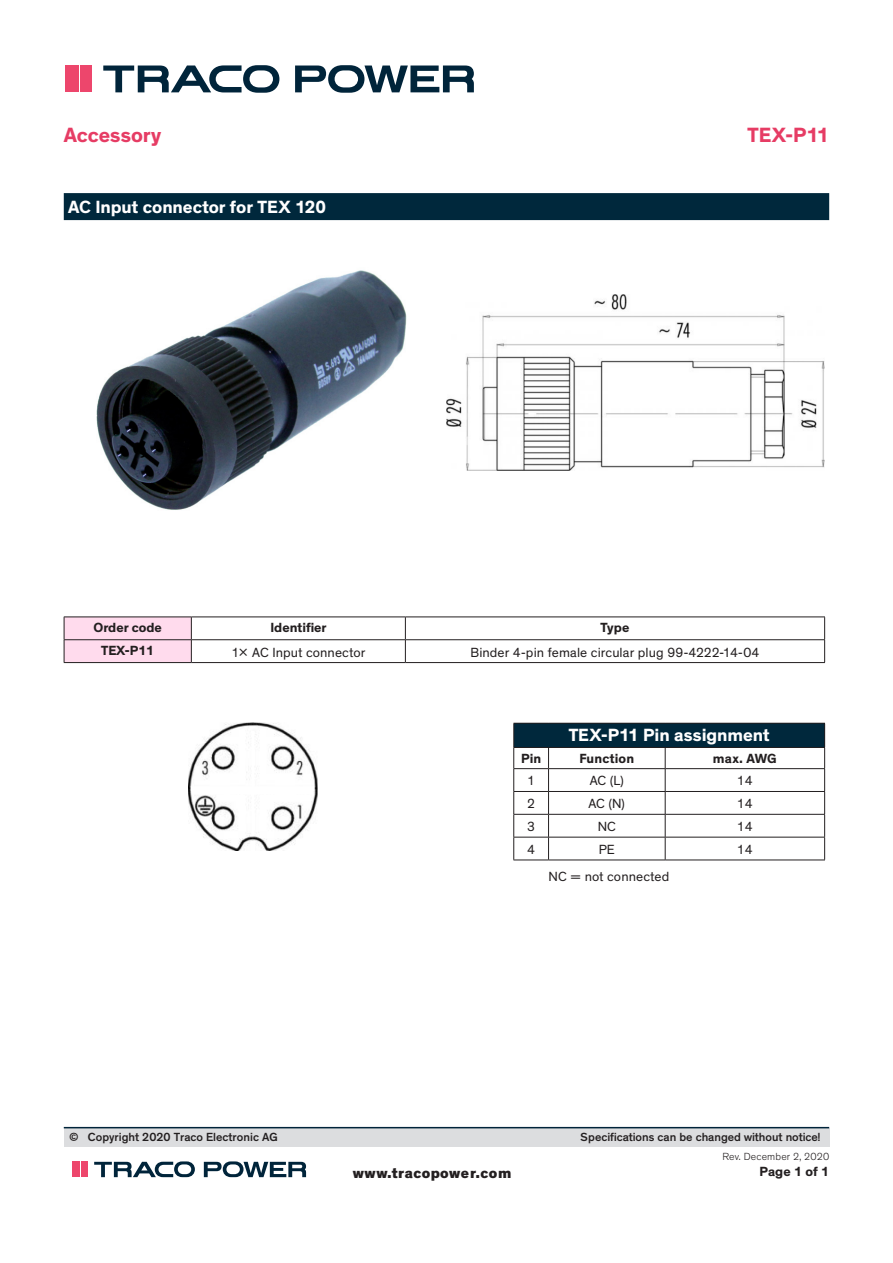
<style>
.page{position:relative;width:893px;height:1263px;background:#fff}
.page>*{position:absolute;margin:0;border:0;box-sizing:border-box;transform-origin:0 0}
.t1{font:700 21px "Theinhardt";letter-spacing:.005em;color:#e63c64}
.Liste_Titel_Heavy{font:700 18px "Theinhardt";letter-spacing:-.005em;color:#fff}
.t2{font:800 15px "Theinhardt";letter-spacing:.025em;color:#231f20}
.Tabelle_Heavy{font:13.5px "Theinhardt";letter-spacing:.01em;color:#231f20}
.Tabelle_Heavy-2{font:700 13.5px "Theinhardt";color:#231f20}
.t3{font:500 12px "Theinhardt";color:#231f20}
.t4{font:300 10.5px "Theinhardt";letter-spacing:.015em;color:#231f20}
</style>
<div class="page">
<svg style="left:103px;top:65px;width:176px;height:28px"></svg>
<svg style="left:295px;top:65px;width:179px;height:28px"></svg>
<div style="left:65px;top:66px;width:11px;height:26px;background:#ed466c"></div>
<div style="left:80px;top:66px;width:12px;height:26px;background:#ed466c"></div>
<svg style="left:78px;top:66px;width:1px;height:26px"></svg>
<div style="left:64px;top:1128px;width:765px;height:18px;background:#dcdddf"></div>
<hr style="left:64px;top:1127px;width:765px;height:1px;background:#00243a">
<svg style="left:94px;top:1161px;width:101px;height:16px"></svg>
<svg style="left:204px;top:1161px;width:102px;height:16px"></svg>
<div style="left:72px;top:1162px;width:7px;height:15px;background:#ed466c"></div>
<div style="left:81px;top:1162px;width:7px;height:15px;background:#ed466c"></div>
<div style="left:64px;top:193px;width:765px;height:27px;background:#00283c"></div>
<img style="left:97px;top:270px;width:310px;height:240px">
<img style="left:446px;top:295px;width:379px;height:176px">
<hr style="left:191px;top:617px;width:214px;height:1px;background:#231f20">
<hr style="left:405px;top:617px;width:420px;height:1px;background:#231f20">
<hr style="left:191px;top:639px;width:214px;height:1px;background:#231f20">
<svg style="left:64px;top:617px;width:128px;height:45px;background:#f5d2e4"></svg>
<hr style="left:405px;top:639px;width:420px;height:1px;background:#231f20">
<svg style="left:405px;top:617px;width:1px;height:45px"></svg>
<svg style="left:824px;top:617px;width:1px;height:45px"></svg>
<hr style="left:64px;top:662px;width:127px;height:1px;background:#231f20">
<hr style="left:191px;top:662px;width:214px;height:1px;background:#231f20">
<hr style="left:405px;top:662px;width:420px;height:1px;background:#231f20">
<div style="left:514px;top:723px;width:311px;height:24px;background:#00283c"></div>
<hr style="left:513px;top:723px;width:36px;height:1px;background:#231f20">
<hr style="left:549px;top:723px;width:116px;height:1px;background:#231f20">
<hr style="left:665px;top:723px;width:160px;height:1px;background:#231f20">
<hr style="left:513px;top:747px;width:36px;height:1px;background:#231f20">
<hr style="left:549px;top:747px;width:116px;height:1px;background:#231f20">
<hr style="left:665px;top:747px;width:160px;height:1px;background:#231f20">
<hr style="left:513px;top:768px;width:36px;height:1px;background:#231f20">
<hr style="left:549px;top:768px;width:116px;height:1px;background:#231f20">
<hr style="left:665px;top:768px;width:160px;height:1px;background:#231f20">
<hr style="left:513px;top:791px;width:36px;height:1px;background:#231f20">
<hr style="left:549px;top:791px;width:116px;height:1px;background:#231f20">
<hr style="left:665px;top:791px;width:160px;height:1px;background:#231f20">
<hr style="left:513px;top:814px;width:36px;height:1px;background:#231f20">
<hr style="left:549px;top:814px;width:116px;height:1px;background:#231f20">
<hr style="left:665px;top:814px;width:160px;height:1px;background:#231f20">
<hr style="left:513px;top:837px;width:36px;height:1px;background:#231f20">
<svg style="left:513px;top:723px;width:1px;height:137px"></svg>
<hr style="left:549px;top:837px;width:116px;height:1px;background:#231f20">
<svg style="left:548px;top:748px;width:1px;height:112px"></svg>
<hr style="left:665px;top:837px;width:160px;height:1px;background:#231f20">
<svg style="left:665px;top:748px;width:1px;height:112px"></svg>
<svg style="left:824px;top:724px;width:1px;height:136px"></svg>
<hr style="left:513px;top:860px;width:36px;height:1px;background:#231f20">
<hr style="left:549px;top:860px;width:116px;height:1px;background:#231f20">
<hr style="left:665px;top:860px;width:160px;height:1px;background:#231f20">
<img style="left:188px;top:723px;width:130px;height:127px">
<h1 class="t1" style="left:64px;top:122px;width:99px">Accessory</h1>
<h1 class="t1" style="left:747px;top:122px;width:83px">TEX-P11</h1>
<p class="Liste_Titel_Heavy" style="left:68px;top:196px;width:260px">AC Input connector for TEX 120</p>
<p class="Tabelle_Heavy-2" style="left:93px;top:619px;width:70px">Order code</p>
<p class="Tabelle_Heavy-2" style="left:270px;top:619px;width:57px">Identifier</p>
<p class="Tabelle_Heavy-2" style="left:601px;top:619px;width:30px">Type</p>
<p class="Tabelle_Heavy-2" style="left:101px;top:642px;width:55px">TEX-P11</p>
<p class="Tabelle_Heavy" style="left:231px;top:644px;width:135px">1x AC Input connector</p>
<p class="Tabelle_Heavy" style="left:471px;top:644px;width:290px">Binder 4-pin female circular plug 99-4222-14-04</p>
<p class="Liste_Titel_Heavy" style="left:569px;top:724px;width:202px">TEX-P11 Pin assignment</p>
<p class="Tabelle_Heavy-2" style="left:521px;top:750px;width:22px">Pin</p>
<p class="Tabelle_Heavy-2" style="left:579px;top:750px;width:56px">Function</p>
<p class="Tabelle_Heavy-2" style="left:713px;top:750px;width:65px">max. AWG</p>
<p class="Tabelle_Heavy" style="left:527px;top:773px;width:9px">1</p>
<p class="Tabelle_Heavy" style="left:590px;top:773px;width:36px">AC (L)</p>
<p class="Tabelle_Heavy" style="left:737px;top:773px;width:17px">14</p>
<p class="Tabelle_Heavy" style="left:527px;top:796px;width:9px">2</p>
<p class="Tabelle_Heavy" style="left:589px;top:796px;width:38px">AC (N)</p>
<p class="Tabelle_Heavy" style="left:737px;top:796px;width:17px">14</p>
<p class="Tabelle_Heavy" style="left:527px;top:819px;width:9px">3</p>
<p class="Tabelle_Heavy" style="left:598px;top:819px;width:20px">NC</p>
<p class="Tabelle_Heavy" style="left:737px;top:819px;width:17px">14</p>
<p class="Tabelle_Heavy" style="left:527px;top:841px;width:9px">4</p>
<p class="Tabelle_Heavy" style="left:599px;top:841px;width:18px">PE</p>
<p class="Tabelle_Heavy" style="left:737px;top:841px;width:17px">14</p>
<p class="Tabelle_Heavy" style="left:549px;top:869px;width:122px">NC = not connected</p>
<p class="t3" style="left:69px;top:1130px;width:210px">© Copyright 2020 Traco Electronic AG</p>
<p class="t3" style="left:581px;top:1130px;width:241px">Specifications can be changed without notice!</p>
<p class="Tabelle_Heavy-2" style="left:759px;top:1163px;width:71px">Page 1 of 1</p>
<p class="t4" style="left:722px;top:1150px;width:108px">Rev. December 2, 2020</p>
<p class="t2" style="left:353px;top:1163px;width:160px">www.tracopower.com</p>
</div>
